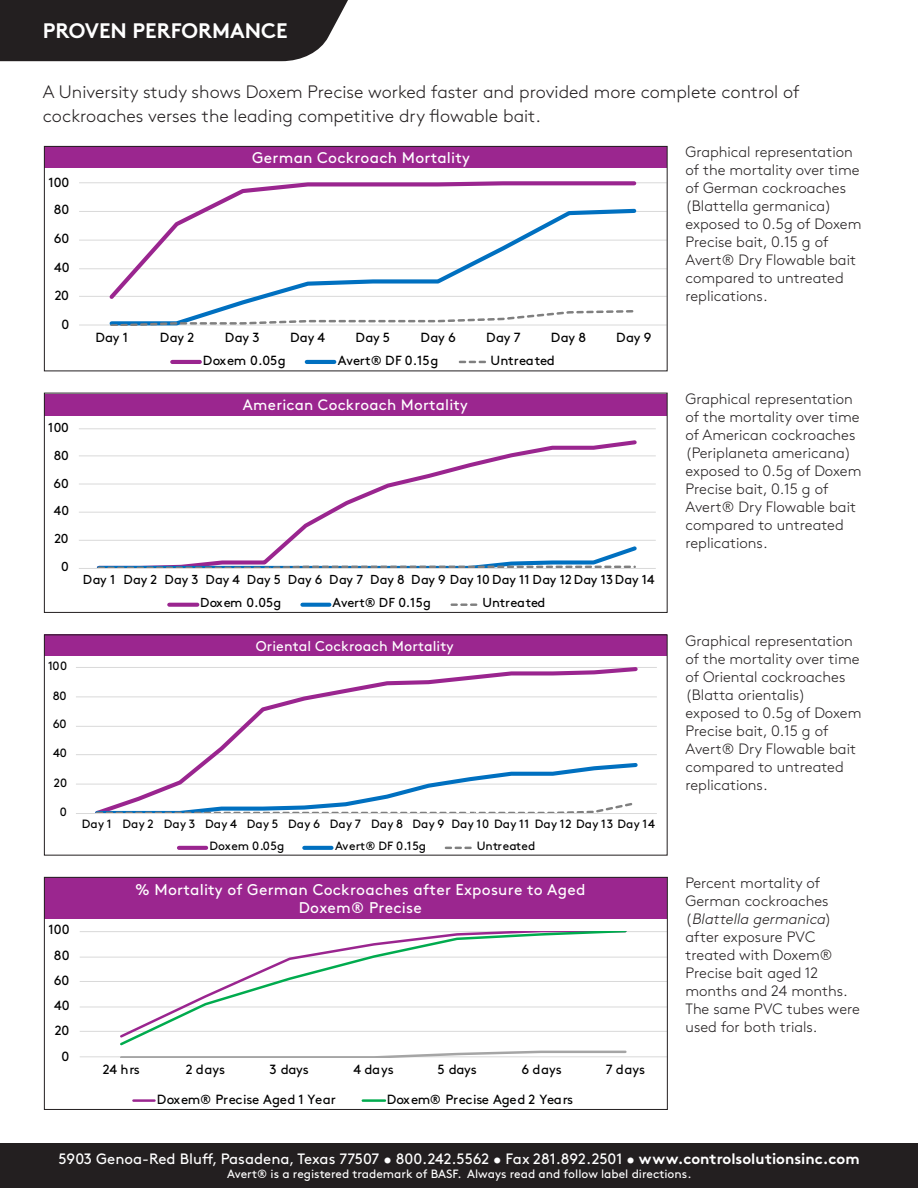
<style>
.page{position:relative;width:918px;height:1188px;background:#fff}
.page>*{position:absolute;margin:0;border:0;box-sizing:border-box;transform-origin:0 0}
.t1{font:700 21px "Brown Pro";color:#fff}
.t2{font:300 18px/24px "Brown Std";color:#231f20}
.t3{font:15.45px/18.9px "Brown Std";letter-spacing:.015em;color:#fff;text-align:center}
.t4{font:15.15px "Brown Std";letter-spacing:.015em;color:#fff}
.t5{font:300 15px/18px "Brown Std";color:#231f20}
.Footer_1{font:15px "Brown Std";color:#fff}
.t6{font:14.1px "Brown Std";letter-spacing:.01em;color:#fff}
.t7{font:13.35px "Brown Std";letter-spacing:-.01em;color:#000}
.t8{font:13.2px "Brown Std";letter-spacing:.005em;color:#000}
.t9{font:13.05px "Brown Std";letter-spacing:.01em;color:#000}
.Footer_1-2{font:12px "Brown Std";color:#fff}
.t10{font:12px "Brown Std";letter-spacing:.03em;color:#000}
.t11{font:12px "Brown Std";letter-spacing:.01em;color:#000}
.s1{font-style:italic}
.s2{font-weight:700}
</style>
<div class="page">
<div style="left:0;top:0;width:348px;height:61px;background:#231f20"></div>
<div style="left:44px;top:878px;width:623px;height:41px;background:#9b268f"></div>
<hr style="left:80px;top:1031px;width:587px;height:1px;background:#d9d9d9">
<hr style="left:80px;top:1007px;width:587px;height:1px;background:#d9d9d9">
<hr style="left:80px;top:981px;width:587px;height:1px;background:#d9d9d9">
<hr style="left:80px;top:957px;width:587px;height:1px;background:#d9d9d9">
<hr style="left:80px;top:931px;width:587px;height:1px;background:#d9d9d9">
<hr style="left:80px;top:1056px;width:587px;height:1px;background:#d9d9d9">
<svg style="left:118px;top:931px;width:510px;height:115px"></svg>
<svg style="left:119px;top:1050px;width:509px;height:7px"></svg>
<hr style="left:133px;top:1099px;width:21px;height:3px;background:#9a258f">
<hr style="left:363px;top:1099px;width:22px;height:3px;background:#00ab4e">
<div style="left:44px;top:877px;width:624px;height:233px;border:1px solid #231f20"></div>
<div style="left:44px;top:146px;width:623px;height:22px;background:#9b268f"></div>
<hr style="left:79px;top:296px;width:588px;height:1px;background:#d9d9d9">
<hr style="left:79px;top:268px;width:588px;height:1px;background:#d9d9d9">
<hr style="left:79px;top:240px;width:588px;height:1px;background:#d9d9d9">
<hr style="left:79px;top:211px;width:588px;height:1px;background:#d9d9d9">
<hr style="left:79px;top:182px;width:588px;height:1px;background:#d9d9d9">
<hr style="left:79px;top:325px;width:588px;height:1px;background:#d9d9d9">
<svg style="left:106px;top:181px;width:532px;height:89px"></svg>
<svg style="left:107px;top:207px;width:532px;height:119px"></svg>
<svg style="left:110px;top:310px;width:523px;height:16px"></svg>
<hr style="left:172px;top:360px;width:28px;height:4px;background:#9a258f">
<hr style="left:307px;top:360px;width:27px;height:4px;background:#0070c0">
<svg style="left:459px;top:361px;width:27px;height:2px"></svg>
<div style="left:44px;top:146px;width:623px;height:225px;border:1px solid #231f20"></div>
<div style="left:44px;top:394px;width:623px;height:22px;background:#9b268f"></div>
<hr style="left:79px;top:540px;width:577px;height:1px;background:#d9d9d9">
<hr style="left:79px;top:512px;width:577px;height:1px;background:#d9d9d9">
<hr style="left:79px;top:484px;width:577px;height:1px;background:#d9d9d9">
<hr style="left:79px;top:455px;width:577px;height:1px;background:#d9d9d9">
<hr style="left:79px;top:428px;width:577px;height:1px;background:#d9d9d9">
<hr style="left:79px;top:568px;width:577px;height:1px;background:#d9d9d9">
<svg style="left:95px;top:440px;width:544px;height:103px"></svg>
<svg style="left:96px;top:543px;width:541px;height:25px"></svg>
<svg style="left:169px;top:603px;width:28px;height:4px"></svg>
<svg style="left:302px;top:603px;width:27px;height:4px"></svg>
<svg style="left:451px;top:603px;width:26px;height:3px"></svg>
<div style="left:44px;top:393px;width:623px;height:220px;border:1px solid #231f20"></div>
<div style="left:44px;top:634px;width:623px;height:22px;background:#9b268f"></div>
<hr style="left:76px;top:784px;width:581px;height:1px;background:#d9d9d9">
<hr style="left:76px;top:754px;width:581px;height:1px;background:#d9d9d9">
<hr style="left:76px;top:726px;width:581px;height:1px;background:#d9d9d9">
<hr style="left:76px;top:696px;width:581px;height:1px;background:#d9d9d9">
<hr style="left:76px;top:667px;width:581px;height:1px;background:#d9d9d9">
<hr style="left:76px;top:813px;width:581px;height:1px;background:#d9d9d9">
<svg style="left:92px;top:667px;width:548px;height:118px"></svg>
<svg style="left:93px;top:761px;width:547px;height:52px"></svg>
<svg style="left:179px;top:846px;width:27px;height:4px"></svg>
<svg style="left:304px;top:846px;width:28px;height:4px"></svg>
<svg style="left:445px;top:847px;width:27px;height:2px"></svg>
<div style="left:0;top:1143px;width:918px;height:45px;background:#231f20"></div>
<p class="t1" style="left:43px;top:14px;width:246px">PROVEN PERFORMANCE</p>
<p class="t2" style="left:43px;top:81px;width:758px">A University study shows Doxem Precise worked faster and provided more complete control of cockroaches verses the leading competitive dry flowable bait.</p>
<p class="t5" style="left:686px;top:144px;width:178px">Graphical representation of the mortality over time of German cockroaches (Blattella germanica) exposed to 0.5g of Doxem<br>Precise bait, 0.15 g of<br>Avert® Dry Flowable bait compared to untreated replications.</p>
<p class="t3" style="left:252px;top:149px;width:219px">German Cockroach Mortality</p>
<p class="t8" style="left:48px;top:174px;width:23px">100</p>
<p class="t8" style="left:54px;top:202px;width:17px">80</p>
<p class="t8" style="left:54px;top:231px;width:17px">60</p>
<p class="t8" style="left:54px;top:259px;width:17px">40</p>
<p class="t8" style="left:55px;top:288px;width:16px">20</p>
<p class="t8" style="left:62px;top:317px;width:9px">0</p>
<p class="t9" style="left:48px;top:419px;width:22px">100</p>
<p class="t9" style="left:54px;top:448px;width:17px">80</p>
<p class="t9" style="left:54px;top:476px;width:17px">60</p>
<p class="t9" style="left:54px;top:503px;width:17px">40</p>
<p class="t9" style="left:54px;top:531px;width:16px">20</p>
<p class="t9" style="left:61px;top:559px;width:9px">0</p>
<p class="t11" style="left:48px;top:659px;width:21px">100</p>
<p class="t11" style="left:53px;top:688px;width:15px">80</p>
<p class="t11" style="left:53px;top:717px;width:15px">60</p>
<p class="t11" style="left:53px;top:746px;width:15px">40</p>
<p class="t11" style="left:54px;top:776px;width:15px">20</p>
<p class="t11" style="left:60px;top:805px;width:9px">0</p>
<p class="t7" style="left:48px;top:922px;width:23px">100</p>
<p class="t7" style="left:54px;top:947px;width:17px">80</p>
<p class="t7" style="left:54px;top:973px;width:17px">60</p>
<p class="t7" style="left:54px;top:997px;width:17px">40</p>
<p class="t7" style="left:55px;top:1023px;width:16px">20</p>
<p class="t7" style="left:62px;top:1048px;width:9px">0</p>
<p class="t8" style="left:95px;top:330px;width:34px">Day 1</p>
<p class="t8" style="left:160px;top:330px;width:36px">Day 2</p>
<p class="t8" style="left:225px;top:330px;width:36px">Day 3</p>
<p class="t8" style="left:290px;top:330px;width:37px">Day 4</p>
<p class="t8" style="left:355px;top:330px;width:36px">Day 5</p>
<p class="t8" style="left:420px;top:330px;width:37px">Day 6</p>
<p class="t8" style="left:486px;top:330px;width:36px">Day 7</p>
<p class="t8" style="left:551px;top:330px;width:37px">Day 8</p>
<p class="t8" style="left:616px;top:330px;width:37px">Day 9</p>
<p class="t8" style="left:203px;top:353px;width:84px">Doxem 0.05g</p>
<p class="t8" style="left:338px;top:353px;width:102px">Avert® DF 0.15g</p>
<p class="t8" style="left:491px;top:353px;width:66px">Untreated</p>
<p class="t4" style="left:243px;top:396px;width:226px">American Cockroach Mortality</p>
<p class="t9" style="left:83px;top:572px;width:573px">Day 1 Day 2 Day 3 Day 4 Day 5 Day 6 Day 7 Day 8 Day 9 Day 10 Day 11 Day 12Day 13Day 14</p>
<p class="t9" style="left:200px;top:595px;width:83px">Doxem 0.05g</p>
<p class="t9" style="left:332px;top:595px;width:100px">Avert® DF 0.15g</p>
<p class="t9" style="left:482px;top:595px;width:65px">Untreated</p>
<p class="t6" style="left:256px;top:637px;width:199px">Oriental Cockroach Mortality</p>
<p class="t10" style="left:82px;top:817px;width:575px">Day 1 Day 2 Day 3 Day 4 Day 5 Day 6 Day 7 Day 8 Day 9 Day 10 Day 11 Day 12 Day 13 Day 14</p>
<p class="t11" style="left:210px;top:839px;width:76px">Doxem 0.05g</p>
<p class="t11" style="left:335px;top:839px;width:93px">Avert® DF 0.15g</p>
<p class="t11" style="left:477px;top:839px;width:60px">Untreated</p>
<p class="t3" style="left:135px;top:880px;width:452px">% Mortality of German Cockroaches after Exposure to Aged<br>Doxem® Precise</p>
<p class="t7" style="left:103px;top:1062px;width:39px">24 hrs</p>
<p class="t7" style="left:186px;top:1062px;width:41px">2 days</p>
<p class="t7" style="left:270px;top:1062px;width:41px">3 days</p>
<p class="t7" style="left:353px;top:1062px;width:42px">4 days</p>
<p class="t7" style="left:438px;top:1062px;width:41px">5 days</p>
<p class="t7" style="left:521px;top:1062px;width:42px">6 days</p>
<p class="t7" style="left:606px;top:1062px;width:41px">7 days</p>
<p class="t7" style="left:157px;top:1092px;width:181px">Doxem® Precise Aged 1 Year</p>
<p class="t7" style="left:387px;top:1092px;width:188px">Doxem® Precise Aged 2 Years</p>
<p class="t5" style="left:686px;top:390px;width:178px">Graphical representation of the mortality over time of American cockroaches (Periplaneta americana) exposed to 0.5g of Doxem<br>Precise bait, 0.15 g of<br>Avert® Dry Flowable bait compared to untreated replications.</p>
<p class="t5" style="left:686px;top:632px;width:178px">Graphical representation of the mortality over time of Oriental cockroaches (Blatta orientalis) exposed to 0.5g of Doxem<br>Precise bait, 0.15 g of<br>Avert® Dry Flowable bait compared to untreated replications.</p>
<p class="t5" style="left:686px;top:874px;width:176px">Percent mortality of<br>German cockroaches<br>( <span class="s1">Blattella germanica</span>) after exposure PVC treated with Doxem®<br>Precise bait aged 12 months and 24 months.<br>The same PVC tubes were used for both trials.</p>
<p class="Footer_1" style="left:58px;top:1150px;width:803px">5903 Genoa-Red Bluff, Pasadena, Texas 77507 • 800.242.5562 • Fax 281.892.2501 • <span class="s2">www.controlsolutionsinc.com</span></p>
<p class="Footer_1-2" style="left:227px;top:1167px;width:466px">Avert® is a registered trademark of BASF. Always read and follow label directions.</p>
</div>
